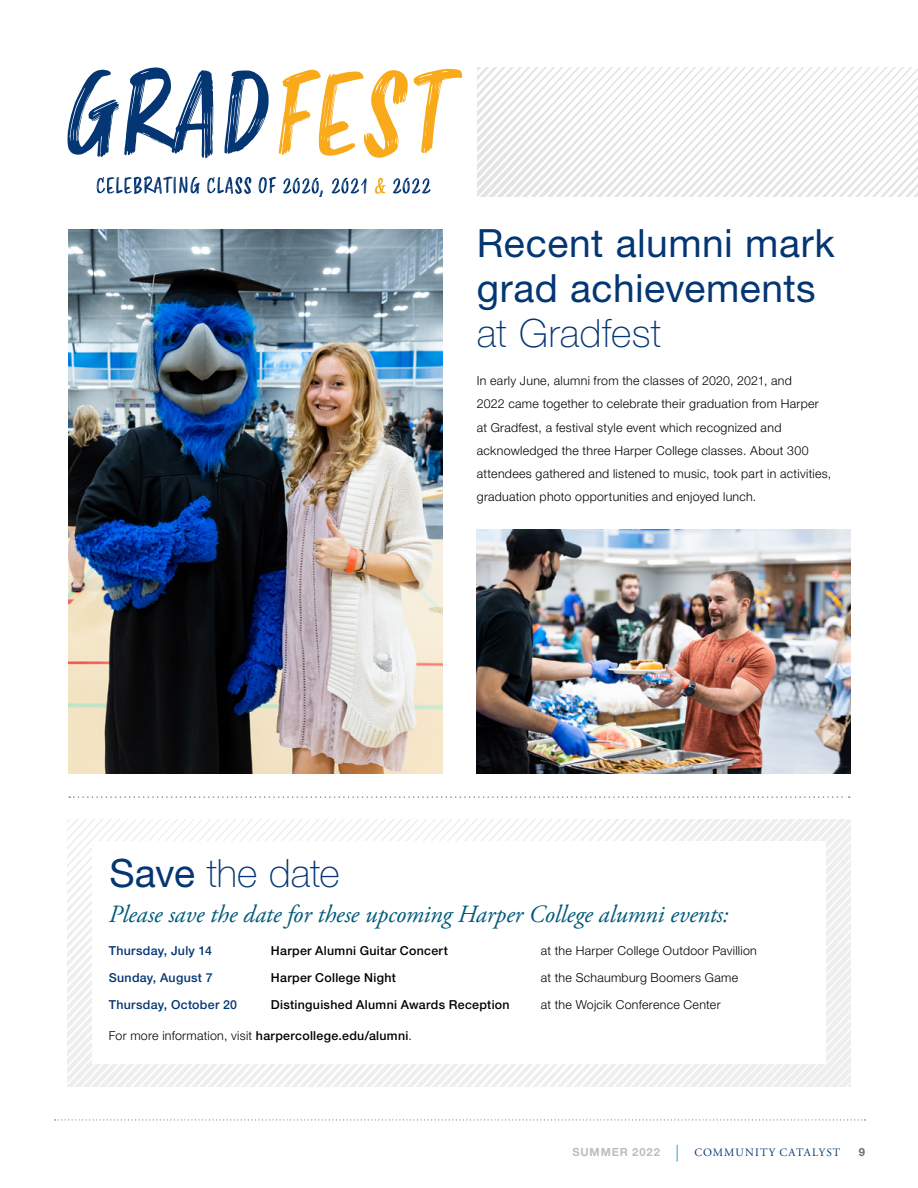
<style>
.page{position:relative;width:918px;height:1188px;background:#fff}
.page>*{position:absolute;margin:0;border:0;box-sizing:border-box;transform-origin:0 0}
.t1{font:39px/45px "Helvetica Neue LT Std";letter-spacing:.015em;color:#043673}
.t2{font:100 39px "Helvetica Neue LT Std";letter-spacing:.005em;color:#043673}
.t3{font:italic 24.75px "Adobe Garamond Pro";letter-spacing:-.005em;color:#025a7c}
.t4{font:300 12.3px/23.2px "Helvetica Neue LT Std";letter-spacing:.025em;color:#000}
.t5{font:500 12.3px "Helvetica Neue LT Std";letter-spacing:.025em;color:#000}
.t6{font:500 12.3px "Helvetica Neue LT Std";letter-spacing:.025em;color:#043673}
.t7{font:11.25px "Adobe Garamond Pro";letter-spacing:.095em;color:#043673}
.t8{font:700 11.25px "Helvetica Neue LT Std";letter-spacing:.075em;color:#bcbec0}
.t9{font:700 11.25px "Helvetica Neue LT Std";color:#6d6e71}
.s1{font-weight:400}
.s2{font-weight:500}
</style>
<div class="page">
<img style="left:69px;top:230px;width:373px;height:543px">
<img style="left:477px;top:529px;width:373px;height:244px">
<svg style="left:477px;top:68px;width:441px;height:129px"></svg>
<svg style="left:677px;top:1145px;width:1px;height:17px"></svg>
<svg style="left:55px;top:1119px;width:811px;height:1px"></svg>
<svg style="left:68px;top:820px;width:782px;height:266px;fill:#f3f3f3"></svg>
<div style="left:92px;top:841px;width:734px;height:223px;background:#fff"></div>
<svg style="left:68px;top:68px;width:145px;height:90px"></svg>
<svg style="left:224px;top:71px;width:45px;height:83px"></svg>
<svg style="left:279px;top:69px;width:183px;height:89px"></svg>
<svg style="left:97px;top:176px;width:103px;height:18px"></svg>
<svg style="left:207px;top:177px;width:44px;height:17px"></svg>
<svg style="left:259px;top:177px;width:17px;height:16px"></svg>
<svg style="left:283px;top:178px;width:40px;height:19px"></svg>
<svg style="left:332px;top:178px;width:35px;height:16px"></svg>
<svg style="left:375px;top:178px;width:11px;height:16px"></svg>
<svg style="left:393px;top:178px;width:38px;height:16px"></svg>
<svg style="left:69px;top:796px;width:781px;height:2px"></svg>
<h1 class="t1" style="left:477px;top:220px;width:359px">Recent alumni mark grad achievements</h1>
<h1 class="t2" style="left:477px;top:311px;width:185px">at Gradfest</h1>
<p class="t4" style="left:477px;top:369px;width:356px">In early June, alumni from the classes of 2020, 2021, and<br>2022 came together to celebrate their graduation from Harper at Gradfest, a festival style event which recognized and acknowledged the three Harper College classes. About 300 attendees gathered and listened to music, took part in activities, graduation photo opportunities and enjoyed lunch.</p>
<h1 class="t2" style="left:109px;top:850px;width:232px"><span class="s1">Save</span> the date</h1>
<h2 class="t3" style="left:109px;top:900px;width:621px">Please save the date for these upcoming Harper College alumni events:</h2>
<p class="t6" style="left:109px;top:943px;width:105px">Thursday, July 14</p>
<p class="t5" style="left:271px;top:943px;width:179px">Harper Alumni Guitar Concert</p>
<p class="t4" style="left:541px;top:938px;width:218px">at the Harper College Outdoor Pavillion</p>
<p class="t6" style="left:109px;top:970px;width:105px">Sunday, August 7</p>
<p class="t5" style="left:271px;top:970px;width:127px">Harper College Night</p>
<p class="t4" style="left:541px;top:965px;width:199px">at the Schaumburg Boomers Game</p>
<p class="t6" style="left:109px;top:997px;width:130px">Thursday, October 20</p>
<p class="t5" style="left:271px;top:997px;width:240px">Distinguished Alumni Awards Reception</p>
<p class="t4" style="left:541px;top:992px;width:181px">at the Wojcik Conference Center</p>
<p class="t4" style="left:109px;top:1024px;width:304px">For more information, visit <span class="s2">harpercollege.edu/alumni</span>.</p>
<p class="t8" style="left:572px;top:1145px;width:89px">SUMMER 2022</p>
<p class="t7" style="left:695px;top:1146px;width:147px">COMMUNITY CATALYST</p>
<p class="t9" style="left:859px;top:1145px;width:8px">9</p>
</div>
